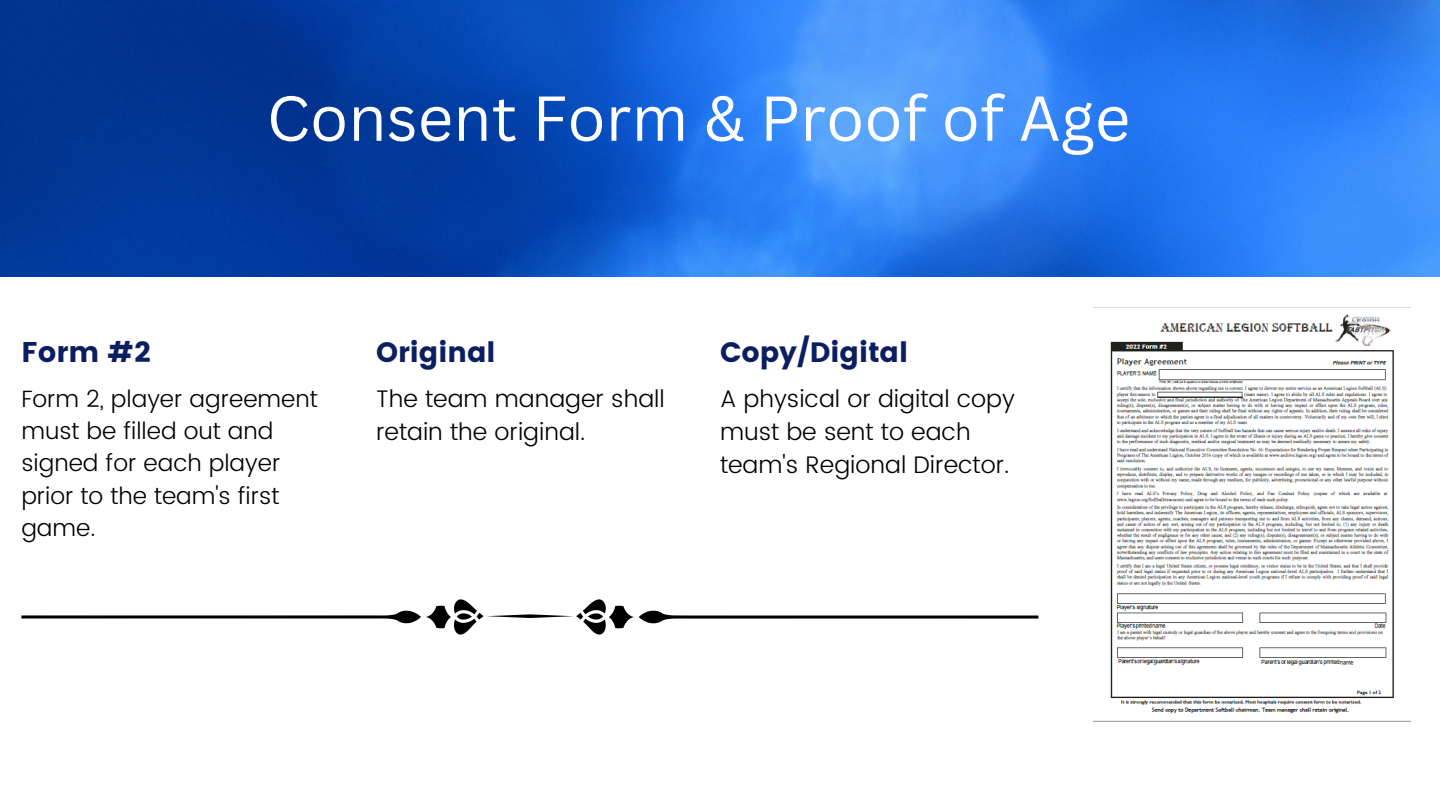
<style>
.page{position:relative;width:1440px;height:810px;background:#fff}
.page>*{position:absolute;margin:0;border:0;box-sizing:border-box;transform-origin:0 0}
.t1{font:62px "Canva Sans";color:#fff}
.t2{font:28.5px "Poppins";color:#0b1e60}
.t3{font:28px "Poppins";color:#0b1e60}
.t4{font:300 24px/33px "Poppins";color:#000}
.t5{font:300 23.6px/32.4px "Poppins";color:#000}
</style>
<div class="page">
<img style="left:0;top:0;width:1440px;height:277px">
<img style="left:1094px;top:314px;width:316px;height:408px">
<svg style="left:21px;top:599px;width:1017px;height:36px"></svg>
<p class="t2" style="left:21px;top:335px;width:131px">Form #2</p>
<h1 class="t1" style="left:267px;top:75px;width:865px">Consent Form &amp; Proof of Age</h1>
<p class="t3" style="left:376px;top:336px;width:121px">Original</p>
<p class="t3" style="left:720px;top:336px;width:190px">Copy/Digital</p>
<p class="t5" style="left:21px;top:382px;width:298px">Form 2, player agreement must be filled out and signed for each player prior to the team's first game.</p>
<p class="t4" style="left:376px;top:382px;width:290px">The team manager shall retain the original.</p>
<p class="t4" style="left:720px;top:382px;width:297px">A physical or digital copy must be sent to each team's Regional Director.</p>
</div>
